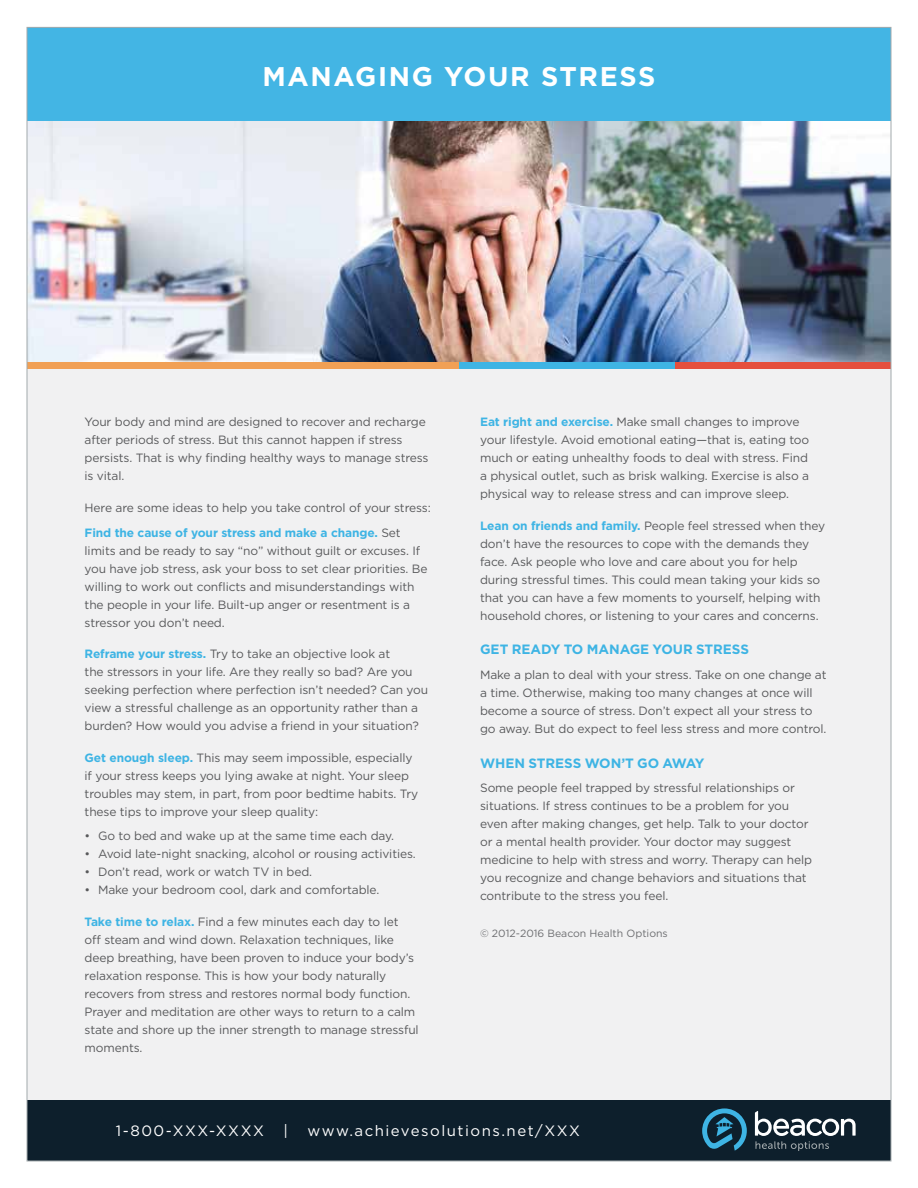
<style>
.page{position:relative;width:918px;height:1188px;background:#fff}
.page>*{position:absolute;margin:0;border:0;box-sizing:border-box;transform-origin:0 0}
.t1{font:700 27px "Gotham";letter-spacing:.06em;color:#fff}
.t2{font:15px "Gotham";letter-spacing:.1em;color:#fff}
.t3{font:700 13.5px "Gotham";color:#3eb4e4}
.t4{font:12px/18px "Gotham";letter-spacing:-.01em;color:#58595b}
.t5{font:10.5px "Gotham";color:#6d6e71}
.s1{font-weight:700;color:#3eb4e4}
</style>
<div class="page">
<div style="left:27px;top:365px;width:864px;height:736px;background:#f1f1f2"></div>
<div style="left:27px;top:1101px;width:864px;height:60px;background:#0d1f2c"></div>
<svg style="left:702px;top:1108px;width:45px;height:43px"></svg>
<svg style="left:755px;top:1111px;width:101px;height:40px"></svg>
<img style="left:29px;top:121px;width:860px;height:242px">
<div style="left:27px;top:363px;width:783px;height:6px;background:#f1a055"></div>
<div style="left:459px;top:363px;width:432px;height:6px;background:#3eb4e4"></div>
<div style="left:675px;top:363px;width:216px;height:6px;background:#e54f3d"></div>
<div style="left:27px;top:27px;width:864px;height:94px;background:#43b5e4"></div>
<h1 class="t1" style="left:263px;top:58px;width:394px">MANAGING YOUR STRESS</h1>
<p class="t4" style="left:85px;top:413px;width:345px">Your body and mind are designed to recover and recharge after periods of stress. But this cannot happen if stress persists. That is why finding healthy ways to manage stress is vital.</p>
<p class="t4" style="left:85px;top:495px;width:348px;line-height:24.8px">Here are some ideas to help you take control of your stress:<br><span class="s1">Find the cause of your stress and make a change.</span> Set</p>
<p class="t4" style="left:85px;top:541px;width:344px">limits and be ready to say “no” without guilt or excuses. If you have job stress, ask your boss to set clear priorities. Be willing to work out conflicts and misunderstandings with the people in your life. Built-up anger or resentment is a stressor you don’t need.</p>
<p class="t4" style="left:85px;top:645px;width:345px"><span class="s1">Reframe your stress.</span> Try to take an objective look at<br>the stressors in your life. Are they really so bad? Are you seeking perfection where perfection isn’t needed? Can you view a stressful challenge as an opportunity rather than a burden? How would you advise a friend in your situation?</p>
<p class="t4" style="left:85px;top:748px;width:335px"><span class="s1">Get enough sleep.</span> This may seem impossible, especially if your stress keeps you lying awake at night. Your sleep troubles may stem, in part, from poor bedtime habits. Try these tips to improve your sleep quality:</p>
<p class="t4" style="left:85px;top:827px;width:311px">• Go to bed and wake up at the same time each day.</p>
<p class="t4" style="left:85px;top:845px;width:333px">• Avoid late-night snacking, alcohol or rousing activities.</p>
<p class="t4" style="left:85px;top:863px;width:229px">• Don’t read, work or watch TV in bed.</p>
<p class="t4" style="left:85px;top:881px;width:296px">• Make your bedroom cool, dark and comfortable.</p>
<p class="t4" style="left:85px;top:912px;width:336px"><span class="s1">Take time to relax.</span> Find a few minutes each day to let<br>off steam and wind down. Relaxation techniques, like deep breathing, have been proven to induce your body’s relaxation response. This is how your body naturally recovers from stress and restores normal body function.<br>Prayer and meditation are other ways to return to a calm state and shore up the inner strength to manage stressful moments.</p>
<p class="t4" style="left:480px;top:413px;width:331px"><span class="s1">Eat right and exercise.</span> Make small changes to improve your lifestyle. Avoid emotional eating—that is, eating too much or eating unhealthy foods to deal with stress. Find a physical outlet, such as brisk walking. Exercise is also a physical way to release stress and can improve sleep.</p>
<p class="t4" style="left:480px;top:516px;width:347px"><span class="s1">Lean on friends and family.</span> People feel stressed when they don’t have the resources to cope with the demands they face. Ask people who love and care about you for help during stressful times. This could mean taking your kids so that you can have a few moments to yourself, helping with household chores, or listening to your cares and concerns.</p>
<p class="t3" style="left:480px;top:641px;width:270px">GET READY TO MANAGE YOUR STRESS</p>
<p class="t4" style="left:480px;top:666px;width:348px">Make a plan to deal with your stress. Take on one change at a time. Otherwise, making too many changes at once will become a source of stress. Don’t expect all your stress to go away. But do expect to feel less stress and more control.</p>
<p class="t3" style="left:480px;top:754px;width:226px">WHEN STRESS WON’T GO AWAY</p>
<p class="t4" style="left:480px;top:779px;width:333px">Some people feel trapped by stressful relationships or situations. If stress continues to be a problem for you even after making changes, get help. Talk to your doctor or a mental health provider. Your doctor may suggest medicine to help with stress and worry. Therapy can help you recognize and change behaviors and situations that contribute to the stress you feel.</p>
<p class="t5" style="left:480px;top:927px;width:189px">© 2012-2016 Beacon Health Options</p>
<p class="t2" style="left:116px;top:1121px;width:150px">1-800-XXX-XXXX</p>
<p class="t2" style="left:283px;top:1121px;width:6px">|</p>
<p class="t2" style="left:307px;top:1121px;width:274px">www.achievesolutions.net/XXX</p>
</div>
